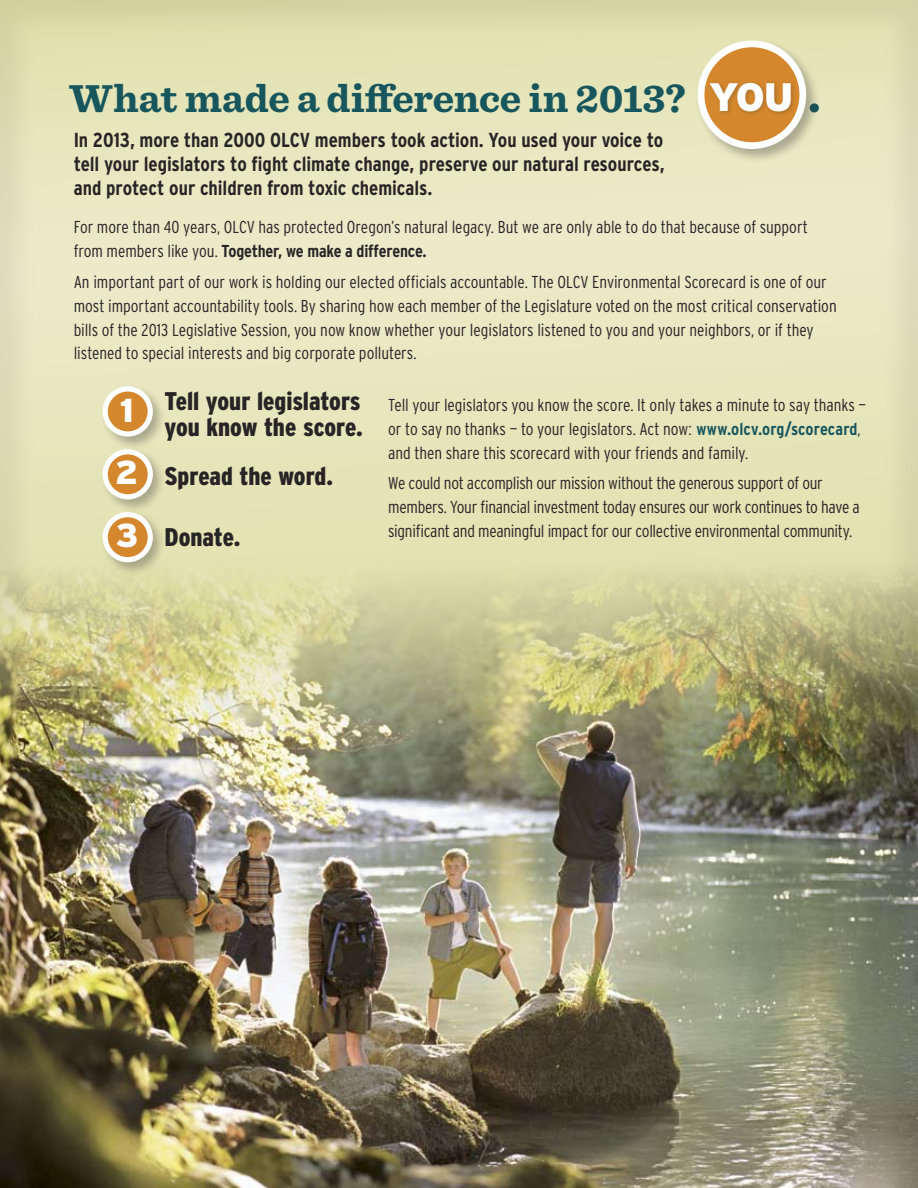
<style>
.page{position:relative;width:918px;height:1188px;background:#fff}
.page>*{position:absolute;margin:0;border:0;box-sizing:border-box;transform-origin:0 0}
.t1{font:700 51.3px "Sentinel";color:#18565d}
.t2{font:700 40.65px "Sentinel";color:#18565d}
.t3{font:900 39.75px "Interstate";color:#fff}
.t4{font:900 33.15px/62.8px "Interstate";color:#fff}
.t5{font:900 condensed 25.5px/26px "Interstate";color:#272425}
.t6{font:700 condensed 20.25px/24px "Interstate";letter-spacing:-.005em;color:#272425;text-align:justify}
.t7{font:300 condensed 17.25px/24px "Interstate";letter-spacing:-.005em;color:#272425}
.s1{font-weight:700}
.s2{font-weight:700;color:#18565d}
.s3{font-stretch:normal;font-size:33.15px;color:#fff}
</style>
<div class="page">
<div style="left:0;top:0;width:918px;height:1188px;background:#272425;opacity:.54"></div>
<img style="left:0;top:555px;width:918px;height:633px">
<div style="left:101px;top:384px;width:65px;height:66px;background:#272425;opacity:.31"></div>
<div style="left:105px;top:389px;width:45px;height:45px;background:#d4872d;border-radius:50%"></div>
<div style="left:103px;top:386px;width:50px;height:51px;border:5px solid #fff;border-radius:50%"></div>
<div style="left:101px;top:447px;width:65px;height:66px;background:#272425;opacity:.31"></div>
<div style="left:105px;top:452px;width:45px;height:45px;background:#d4872d;border-radius:50%"></div>
<div style="left:103px;top:449px;width:50px;height:50px;border:5px solid #fff;border-radius:50%"></div>
<div style="left:101px;top:510px;width:65px;height:66px;background:#272425;opacity:.31"></div>
<div style="left:105px;top:515px;width:45px;height:45px;background:#d4872d;border-radius:50%"></div>
<div style="left:103px;top:512px;width:50px;height:50px;border:5px solid #fff;border-radius:50%"></div>
<div style="left:695px;top:38px;width:125px;height:125px;background:#272425;opacity:.31"></div>
<svg style="left:701px;top:44px;width:102px;height:102px;background:#d99749"></svg>
<div style="left:698px;top:41px;width:108px;height:108px;border:7px solid #fff;border-radius:50%"></div>
<div style="left:708px;top:80px;width:88px;height:36px;background:#272425;opacity:.25"></div>
<h2 class="t2" style="left:69px;top:66px;width:618px">What made a difference in 2013?</h2>
<h3 class="t3" style="left:709px;top:74px;width:55px">YOU</h3>
<h1 class="t1" style="left:808px;top:54px;width:15px">.</h1>
<p class="t6" style="left:74px;top:128px;width:592px">In 2013, more than 2000 OLCV members took action. You used your voice to tell your legislators to fight climate change, preserve our natural resources, and protect our children from toxic chemicals.</p>
<p class="t7" style="left:74px;top:215px;width:736px">For more than 40 years, OLCV has protected Oregon’s natural legacy. But we are only able to do that because of support from members like you. <span class="s1">Together, we make a difference.</span></p>
<p class="t7" style="left:74px;top:269px;width:765px">An important part of our work is holding our elected officials accountable. The OLCV Environmental Scorecard is one of our most important accountability tools. By sharing how each member of the Legislature voted on the most critical conservation bills of the 2013 Legislative Session, you now know whether your legislators listened to you and your neighbors, or if they listened to special interests and big corporate polluters.</p>
<h3 class="t4" style="left:115px;top:378px;width:25px">1<br>2</h3>
<h3 class="t5" style="left:165px;top:388px;width:200px">Tell your legislators you know the score.</h3>
<p class="t7" style="left:388px;top:393px;width:480px">Tell your legislators you know the score. It only takes a minute to say thanks — or to say no thanks — to your legislators. Act now: <span class="s2">www.olcv.org/scorecard</span>, and then share this scorecard with your friends and family.</p>
<p class="t7" style="left:388px;top:471px;width:473px">We could not accomplish our mission without the generous support of our members. Your financial investment today ensures our work continues to have a significant and meaningful impact for our collective environmental community.</p>
<h3 class="t5" style="left:165px;top:463px;width:170px">Spread the word.</h3>
<h3 class="t5" style="left:116px;top:524px;width:127px"><span class="s3">3</span> Donate.</h3>
</div>
